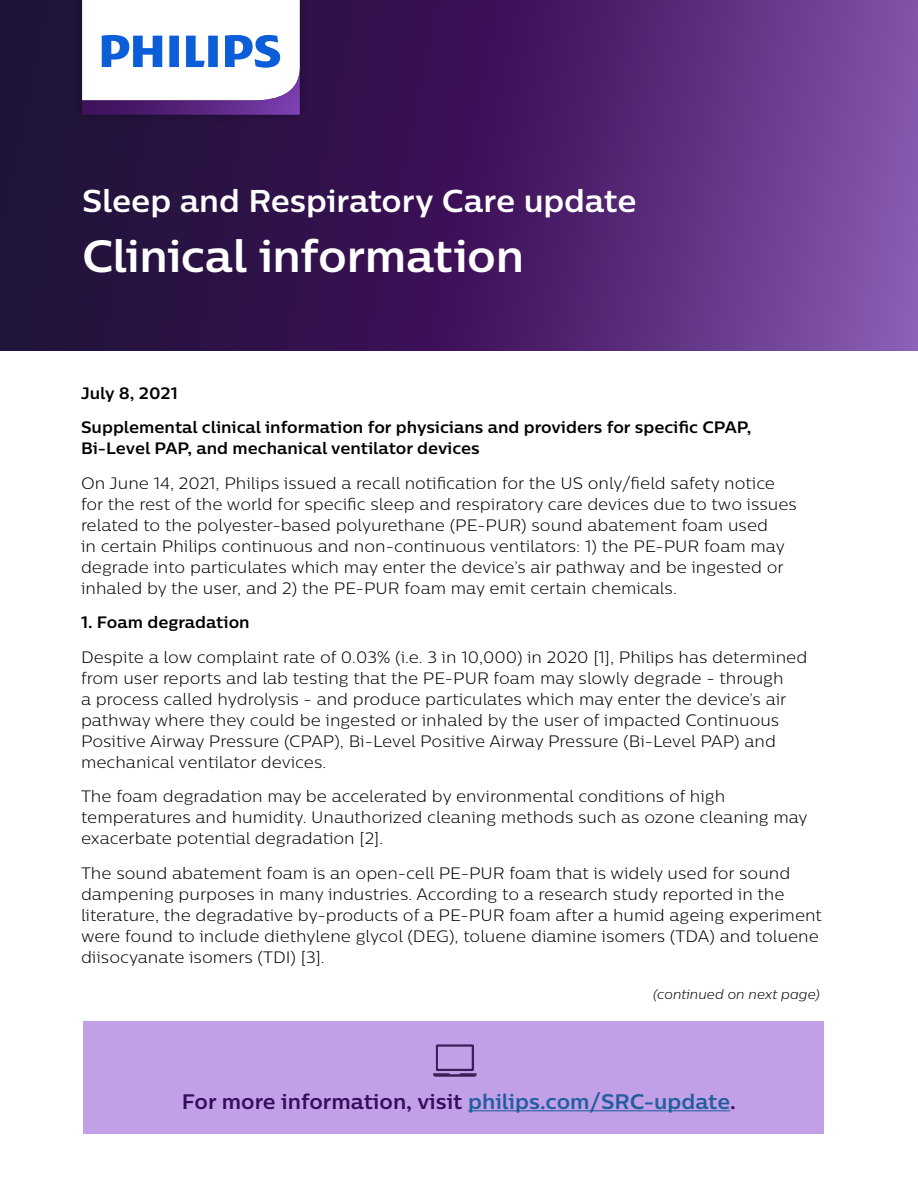
<style>
.page{position:relative;width:918px;height:1188px;background:#fff}
.page>*{position:absolute;margin:0;border:0;box-sizing:border-box;transform-origin:0 0}
.t1{font:700 45px "Centrale Sans";letter-spacing:-.01em;color:#fff}
.t2{font:700 31.5px "Centrale Sans";letter-spacing:-.005em;color:#fff}
.t3{font:700 21px "Centrale Sans";color:#360c5e}
.t4{font:300 16.5px/21px "Centrale Sans";color:#000}
.t5{font:700 16.5px/34.5px "Centrale Sans";color:#000}
.t6{font:italic 300 13.5px "Centrale Sans";color:#000}
.s1{color:#215e9e}
</style>
<div class="page">
<svg style="left:0;top:0;width:918px;height:351px;background:#482366"></svg>
<div style="left:73px;top:0;width:236px;height:124px;background:#26113e"></div>
<div style="left:69px;top:0;width:244px;height:117px;background:#000;opacity:.35"></div>
<svg style="left:82px;top:0;width:218px;height:115px;background:#c7cbe7"></svg>
<div style="left:83px;top:1022px;width:741px;height:112px;background:#c1a0e8"></div>
<hr style="left:468px;top:1110px;width:262px;height:1px;background:#215e9e">
<svg style="left:433px;top:1044px;width:44px;height:33px"></svg>
<h2 class="t2" style="left:82px;top:180px;width:556px">Sleep and Respiratory Care update</h2>
<h1 class="t1" style="left:82px;top:227px;width:444px">Clinical information</h1>
<p class="t5" style="left:81px;top:375px;width:672px">July 8, 2021<br>Supplemental clinical information for physicians and providers for specific CPAP,</p>
<p class="t5" style="left:81px;top:431px;width:400px">Bi-Level PAP, and mechanical ventilator devices</p>
<p class="t4" style="left:81px;top:472px;width:717px">On June 14, 2021, Philips issued a recall notification for the US only/field safety notice for the rest of the world for specific sleep and respiratory care devices due to two issues related to the polyester-based polyurethane (PE-PUR) sound abatement foam used<br>in certain Philips continuous and non-continuous ventilators: 1) the PE-PUR foam may degrade into particulates which may enter the device’s air pathway and be ingested or inhaled by the user, and 2) the PE-PUR foam may emit certain chemicals.</p>
<p class="t5" style="left:81px;top:605px;width:170px">1. Foam degradation</p>
<p class="t4" style="left:81px;top:646px;width:728px">Despite a low complaint rate of 0.03% (i.e. 3 in 10,000) in 2020 [1], Philips has determined from user reports and lab testing that the PE-PUR foam may slowly degrade - through<br>a process called hydrolysis - and produce particulates which may enter the device’s air pathway where they could be ingested or inhaled by the user of impacted Continuous Positive Airway Pressure (CPAP), Bi-Level Positive Airway Pressure (Bi-Level PAP) and mechanical ventilator devices.</p>
<p class="t4" style="left:81px;top:786px;width:728px">The foam degradation may be accelerated by environmental conditions of high temperatures and humidity. Unauthorized cleaning methods such as ozone cleaning may exacerbate potential degradation [2].</p>
<p class="t4" style="left:81px;top:862px;width:742px">The sound abatement foam is an open-cell PE-PUR foam that is widely used for sound dampening purposes in many industries. According to a research study reported in the literature, the degradative by-products of a PE-PUR foam after a humid ageing experiment were found to include diethylene glycol (DEG), toluene diamine isomers (TDA) and toluene diisocyanate isomers (TDI) [3].</p>
<p class="t6" style="left:653px;top:986px;width:168px">(continued on next page)</p>
<p class="t3" style="left:182px;top:1088px;width:556px">For more information, visit <span class="s1">philips.com/SRC-update</span>.</p>
</div>
